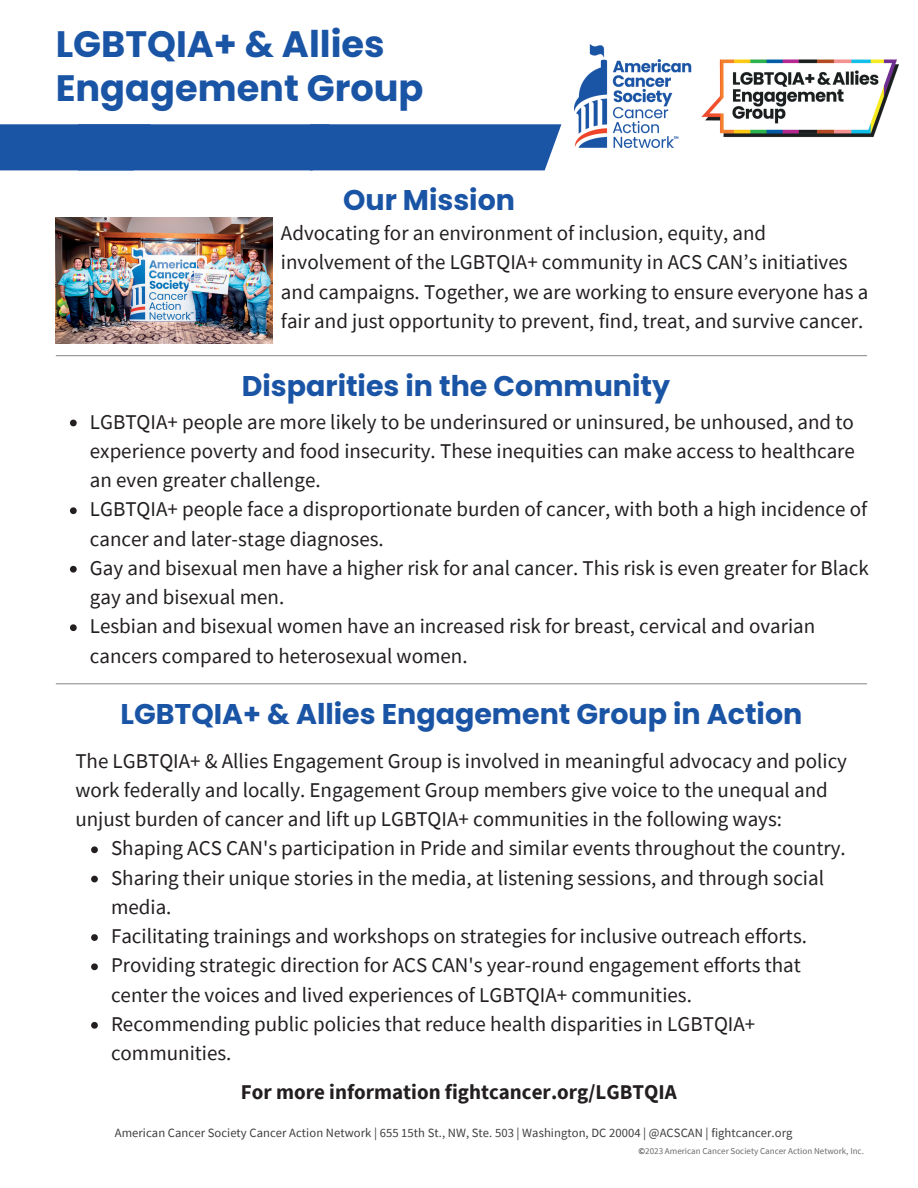
<style>
.page{position:relative;width:918px;height:1188px;background:#fff}
.page>*{position:absolute;margin:0;border:0;box-sizing:border-box;transform-origin:0 0}
.t1{font:700 36.75px/43.8px "Poppins";color:#1a54a5}
.t2{font:700 28.5px "Poppins";color:#1a54a5}
.t3{font:21px/29.2px "Source Sans Pro";color:#231f20}
.t4{font:700 21px "Source Sans Pro";color:#231f20}
.t5{font:12.6px "Source Sans Pro";letter-spacing:.005em;color:#3e3e3f}
.t6{font:9px "Source Sans Pro";color:#6a6a6a}
.s1{color:#231f20}
</style>
<div class="page">
<div style="left:0;top:124px;width:561px;height:46px;background:#1a54a5"></div>
<hr style="left:56px;top:355px;width:811px;height:1px;background:#231f20">
<hr style="left:56px;top:683px;width:811px;height:1px;background:#231f20">
<img style="left:575px;top:44px;width:324px;height:104px">
<img style="left:56px;top:217px;width:217px;height:126px">
<svg style="left:70px;top:420px;width:7px;height:6px"></svg>
<svg style="left:70px;top:507px;width:7px;height:7px"></svg>
<svg style="left:70px;top:566px;width:7px;height:7px"></svg>
<svg style="left:70px;top:624px;width:7px;height:7px"></svg>
<svg style="left:91px;top:846px;width:7px;height:7px"></svg>
<svg style="left:91px;top:876px;width:7px;height:6px"></svg>
<svg style="left:91px;top:934px;width:7px;height:7px"></svg>
<svg style="left:91px;top:963px;width:7px;height:7px"></svg>
<svg style="left:91px;top:1022px;width:7px;height:7px"></svg>
<h2 class="t1" style="left:56px;top:22px;width:369px">LGBTQIA+ &amp; Allies<br>Engagement Group</h2>
<p class="t2" style="left:343px;top:180px;width:173px">Our Mission</p>
<p class="t3" style="left:281px;top:218px;width:589px">Advocating for an environment of inclusion, equity, and involvement of the LGBTQIA+ community in ACS CAN’s initiatives and campaigns. Together, we are working to ensure everyone has a fair and just opportunity to prevent, find, treat, and survive cancer.</p>
<p class="t2" style="left:242px;top:366px;width:430px">Disparities in the Community</p>
<p class="t3" style="left:90px;top:407px;width:767px;text-align:justify">LGBTQIA+ people are more likely to be underinsured or uninsured, be unhoused, and to experience poverty and food insecurity. These inequities can make access to healthcare an even greater challenge.</p>
<p class="t3" style="left:90px;top:494px;width:779px">LGBTQIA+ people face a disproportionate burden of cancer, with both a high incidence of cancer and later-stage diagnoses.</p>
<p class="t3" style="left:90px;top:553px;width:780px">Gay and bisexual men have a higher risk for anal cancer. This risk is even greater for Black gay and bisexual men.</p>
<p class="t3" style="left:90px;top:611px;width:727px">Lesbian and bisexual women have an increased risk for breast, cervical and ovarian cancers compared to heterosexual women.</p>
<p class="t2" style="left:121px;top:694px;width:683px">LGBTQIA+ &amp; Allies Engagement Group in Action</p>
<h2 class="t3" style="left:75px;top:746px;width:773px">The LGBTQIA+ &amp; Allies Engagement Group is involved in meaningful advocacy and policy work federally and locally. Engagement Group members give voice to the unequal and unjust burden of cancer and lift up LGBTQIA+ communities in the following ways:</h2>
<h4 class="t3" style="left:111px;top:833px;width:736px">Shaping ACS CAN's participation in Pride and similar events throughout the country.</h4>
<p class="t3" style="left:111px;top:863px;width:715px">Sharing their unique stories in the media, at listening sessions, and through social media.</p>
<p class="t3" style="left:111px;top:921px;width:698px">Facilitating trainings and workshops on strategies for inclusive outreach efforts.</p>
<p class="t3" style="left:111px;top:950px;width:691px">Providing strategic direction for ACS CAN's year-round engagement efforts that center the voices and lived experiences of LGBTQIA+ communities.</p>
<p class="t3" style="left:111px;top:1009px;width:646px">Recommending public policies that reduce health disparities in LGBTQIA+ communities.</p>
<p class="t4" style="left:241px;top:1078px;width:437px">For more information fightcancer.org/LGBTQIA</p>
<h2 class="t5" style="left:115px;top:1124px;width:679px">American Cancer Society Cancer Action Network | 655 15th St., NW, Ste. 503 | Washington, DC 20004 | @ACSCAN | fightcancer.org</h2>
<h4 class="t6" style="left:639px;top:1145px;width:227px"><span class="s1">©</span>2023 American Cancer Society Cancer Action Network, Inc.</h4>
</div>
